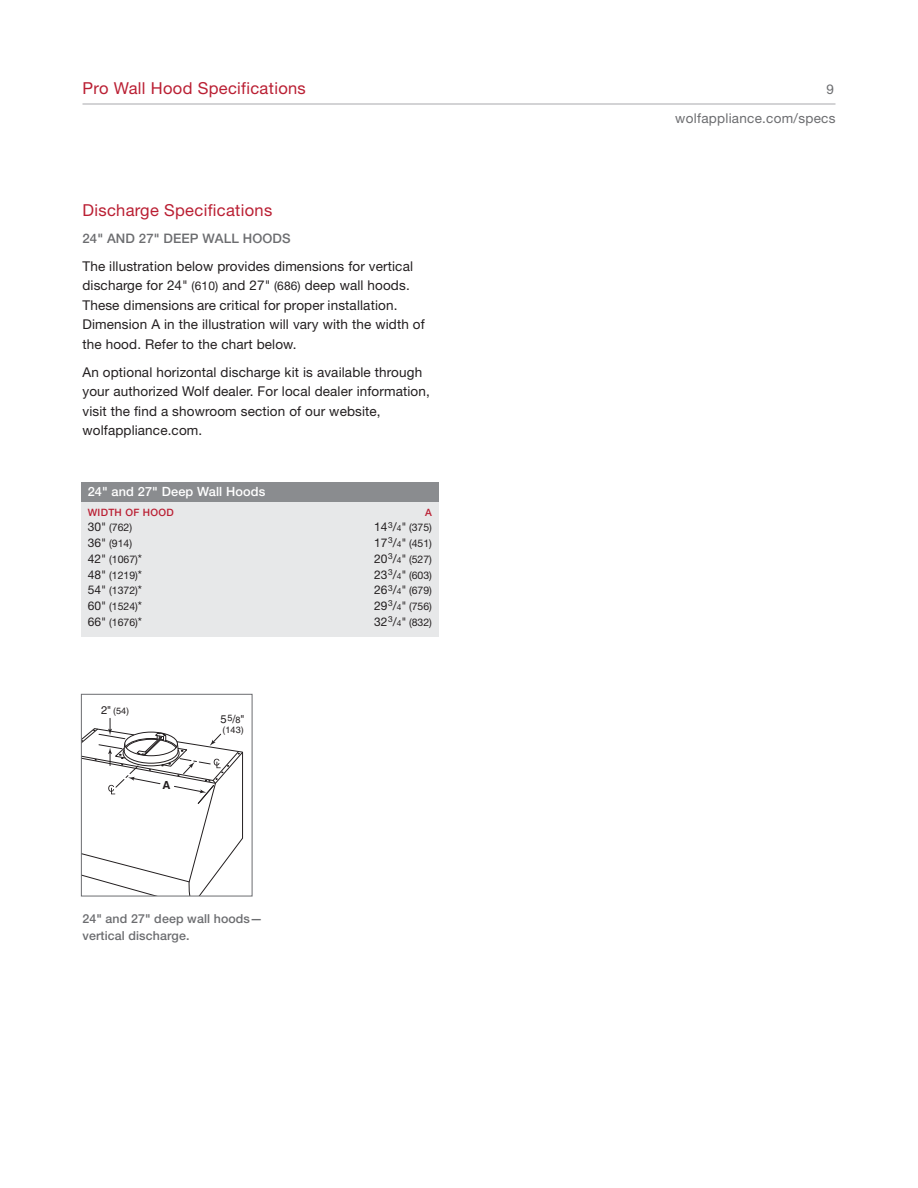
<style>
.page{position:relative;width:918px;height:1188px;background:#fff}
.page>*{position:absolute;margin:0;border:0;box-sizing:border-box;transform-origin:0 0}
.t1{font:16.5px "Helvetica Neue LT Std";letter-spacing:.02em;color:#ba1f33}
.t2{font:13.5px/19.5px "Helvetica Neue LT Std";letter-spacing:.01em;color:#231f20}
.t3{font:13.5px/28.2px "Helvetica Neue LT Std";letter-spacing:.02em;color:#6c6d70;text-align:right}
.t4{font:500 13.2px "Helvetica Neue LT Std";letter-spacing:.01em;color:#6c6d70}
.t5{font:500 12.75px "Helvetica Neue LT Std";letter-spacing:.01em;color:#fff}
.t6{font:500 12.3px/16.5px "Helvetica Neue LT Std";letter-spacing:.01em;color:#6c6d70}
.t7{font:11.1px "Helvetica";color:#231f20}
.t8{font:700 11.1px "Helvetica";color:#231f20}
.t9{font:10.5px "Helvetica Neue LT Std";color:#231f20}
.t10{font:500 10.2px "Helvetica Neue LT Std";letter-spacing:.03em;color:#ba1f33}
.t11{font:9px "Helvetica";color:#231f20}
.s1{font-size:12px}
.s2{font-size:8.4px}
.s3{font-size:11.1px}
.s4{font-size:9px}
</style>
<div class="page">
<hr style="left:82px;top:104px;width:754px;height:1px;background:#a8a9ad">
<div style="left:81px;top:501px;width:358px;height:136px;background:#e7e8e9"></div>
<div style="left:81px;top:483px;width:358px;height:19px;background:#8a8c8f"></div>
<svg style="left:83px;top:718px;width:161px;height:176px"></svg>
<div style="left:81px;top:694px;width:171px;height:202px;border:1px solid #6c6d70"></div>
<p class="t1" style="left:82px;top:83px;width:225px">Pro Wall Hood Specifications</p>
<p class="t3" style="left:675px;top:77px;width:162px">9 wolfappliance.com/specs</p>
<p class="t1" style="left:82px;top:204px;width:191px">Discharge Specifications</p>
<p class="t4" style="left:82px;top:234px;width:210px">24" AND 27" DEEP WALL HOODS</p>
<p class="t2" style="left:82px;top:258px;width:344px">The illustration below provides dimensions for vertical discharge for 24" <span class="s1">(610)</span> and 27" <span class="s1">(686)</span> deep wall hoods.<br>These dimensions are critical for proper installation.<br>Dimension A in the illustration will vary with the width of the hood. Refer to the chart below.</p>
<p class="t2" style="left:83px;top:363px;width:349px">An optional horizontal discharge kit is available through your authorized Wolf dealer. For local dealer information, visit the find a showroom section of our website, wolfappliance.com.</p>
<p class="t5" style="left:88px;top:486px;width:179px">24" and 27" Deep Wall Hoods</p>
<p class="t10" style="left:88px;top:508px;width:87px">WIDTH OF HOOD</p>
<p class="t10" style="left:425px;top:508px;width:8px">A</p>
<p class="t9" style="left:88px;top:524px;width:46px"><span class="s1">30"</span> (762)</p>
<p class="t9" style="left:374px;top:524px;width:59px"><span class="s1">14</span><sup>3</sup><span class="s1">/</span><span class="s2">4</span><span class="s1">"</span> (375)</p>
<p class="t9" style="left:88px;top:540px;width:46px"><span class="s1">36"</span> (914)</p>
<p class="t9" style="left:374px;top:540px;width:59px"><span class="s1">17</span><sup>3</sup><span class="s1">/</span><span class="s2">4</span><span class="s1">"</span> (451)</p>
<p class="t9" style="left:88px;top:555px;width:56px"><span class="s1">42"</span> (1067)<span class="s1">*</span></p>
<p class="t9" style="left:374px;top:555px;width:59px"><span class="s1">20</span><sup>3</sup><span class="s1">/</span><span class="s2">4</span><span class="s1">"</span> (527)</p>
<p class="t9" style="left:88px;top:571px;width:56px"><span class="s1">48"</span> (1219)<span class="s1">*</span></p>
<p class="t9" style="left:374px;top:571px;width:59px"><span class="s1">23</span><sup>3</sup><span class="s1">/</span><span class="s2">4</span><span class="s1">"</span> (603)</p>
<p class="t9" style="left:88px;top:587px;width:56px"><span class="s1">54"</span> (1372)<span class="s1">*</span></p>
<p class="t9" style="left:374px;top:587px;width:59px"><span class="s1">26</span><sup>3</sup><span class="s1">/</span><span class="s2">4</span><span class="s1">"</span> (679)</p>
<p class="t9" style="left:88px;top:603px;width:56px"><span class="s1">60"</span> (1524)<span class="s1">*</span></p>
<p class="t9" style="left:374px;top:603px;width:59px"><span class="s1">29</span><sup>3</sup><span class="s1">/</span><span class="s2">4</span><span class="s1">"</span> (756)</p>
<p class="t9" style="left:88px;top:618px;width:56px"><span class="s1">66"</span> (1676)<span class="s1">*</span></p>
<p class="t9" style="left:374px;top:618px;width:59px"><span class="s1">32</span><sup>3</sup><span class="s1">/</span><span class="s2">4</span><span class="s1">"</span> (832)</p>
<p class="t11" style="left:101px;top:707px;width:30px"><span class="s3">2"</span> (54)</p>
<p class="t8" style="left:163px;top:781px;width:10px">A</p>
<p class="t7" style="left:221px;top:715px;width:25px">5<sup>5</sup>/<span class="s4">8</span>"</p>
<p class="t11" style="left:223px;top:727px;width:23px">(143)</p>
<p class="t6" style="left:82px;top:912px;width:182px">24" and 27" deep wall hoods— vertical discharge.</p>
</div>
